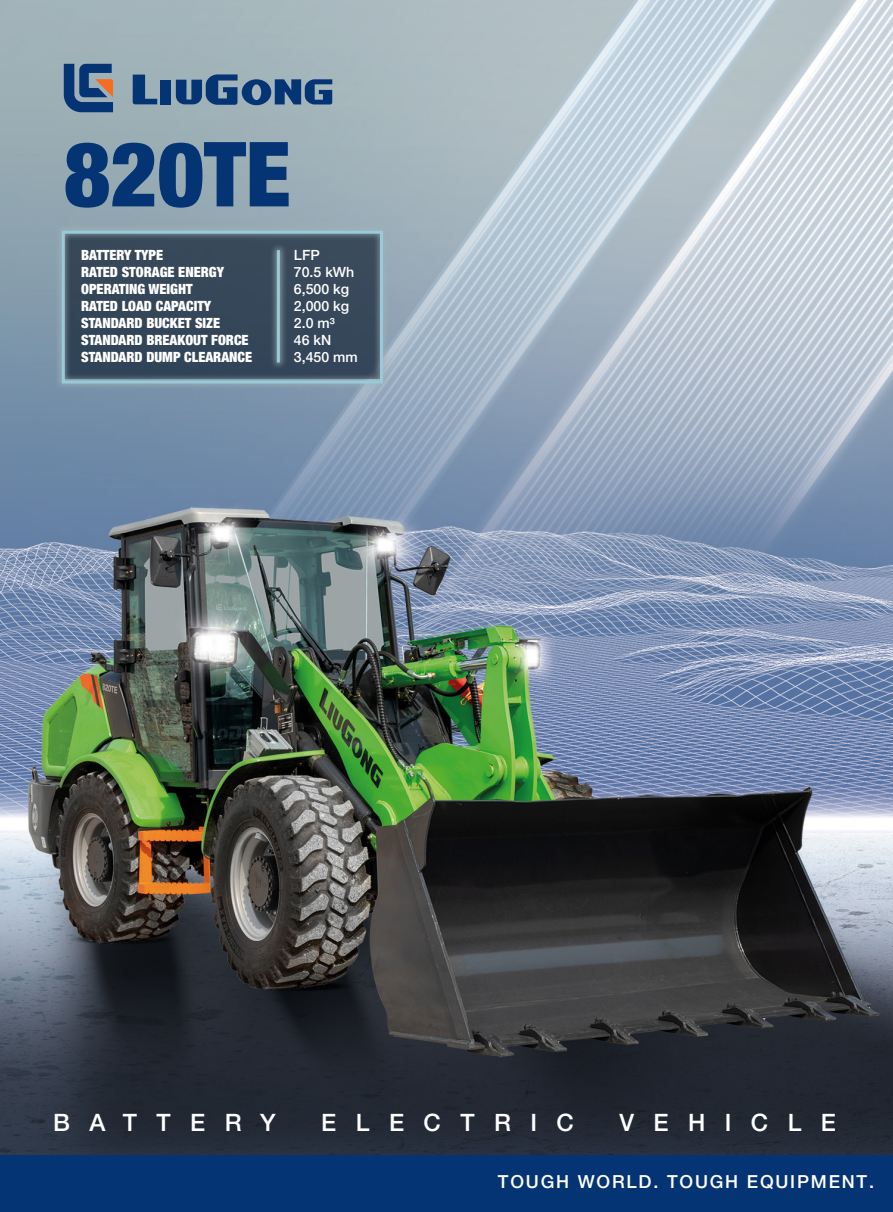
<style>
.page{position:relative;width:893px;height:1212px;background:#fff}
.page>*{position:absolute;margin:0;border:0;box-sizing:border-box;transform-origin:0 0}
.t1{font:900 condensed 90px "Helvetica Neue LT Pro";color:#053474}
.t2{font:500 24px "Helvetica Neue LT Pro";letter-spacing:.81em;color:#fff}
.t3{font:500 18px "Helvetica Neue LT Pro";letter-spacing:.1em;color:#fff}
.en-02{font:900 condensed 14.1px "Helvetica Neue LT Pro";color:#fff}
.en-02-2{font:500 14.1px "Helvetica Neue LT Pro";color:#fff}
</style>
<div class="page">
<img style="left:0;top:0;width:893px;height:1156px">
<div style="left:0;top:1156px;width:893px;height:56px;background:#053474"></div>
<div style="left:160px;top:80px;width:11px;height:24px;background:#053474"></div>
<svg style="left:64px;top:64px;width:49px;height:48px"></svg>
<svg style="left:133px;top:75px;width:24px;height:29px"></svg>
<svg style="left:176px;top:74px;width:156px;height:31px"></svg>
<div style="left:54px;top:223px;width:337px;height:168px;background:#9fb3b8;opacity:.75"></div>
<div style="left:62px;top:231px;width:321px;height:152px;border:3px solid #9acada"></div>
<div style="left:269px;top:243px;width:19px;height:127px;background:#9fb3b8;opacity:.75"></div>
<hr style="left:277px;top:250px;width:3px;height:112px;background:#9acada">
<p class="t1" style="left:64px;top:121px;width:228px">820TE</p>
<p class="en-02" style="left:81px;top:247px;width:84px">BATTERY TYPE</p>
<p class="en-02" style="left:81px;top:264px;width:144px">RATED STORAGE ENERGY</p>
<p class="en-02" style="left:81px;top:281px;width:113px">OPERATING WEIGHT</p>
<p class="en-02" style="left:81px;top:298px;width:132px">RATED LOAD CAPACITY</p>
<p class="en-02" style="left:81px;top:315px;width:140px">STANDARD BUCKET SIZE</p>
<p class="en-02" style="left:81px;top:332px;width:169px">STANDARD BREAKOUT FORCE</p>
<p class="en-02" style="left:81px;top:349px;width:173px">STANDARD DUMP CLEARANCE</p>
<p class="en-02-2" style="left:294px;top:247px;width:27px">LFP</p>
<p class="en-02-2" style="left:294px;top:264px;width:62px">70.5 kWh</p>
<p class="en-02-2" style="left:294px;top:281px;width:57px">6,500 kg</p>
<p class="en-02-2" style="left:294px;top:298px;width:57px">2,000 kg</p>
<p class="en-02-2" style="left:294px;top:315px;width:42px">2.0 m³</p>
<p class="en-02-2" style="left:294px;top:331px;width:39px">46 kN</p>
<p class="en-02-2" style="left:294px;top:348px;width:65px">3,450 mm</p>
<p class="t2" style="left:53px;top:1108px;width:224px">BATTERY</p>
<p class="t2" style="left:321px;top:1108px;width:254px">ELECTRIC</p>
<p class="t2" style="left:619px;top:1108px;width:218px">VEHICLE</p>
<p class="t3" style="left:498px;top:1171px;width:378px">TOUGH WORLD. TOUGH EQUIPMENT.</p>
</div>
